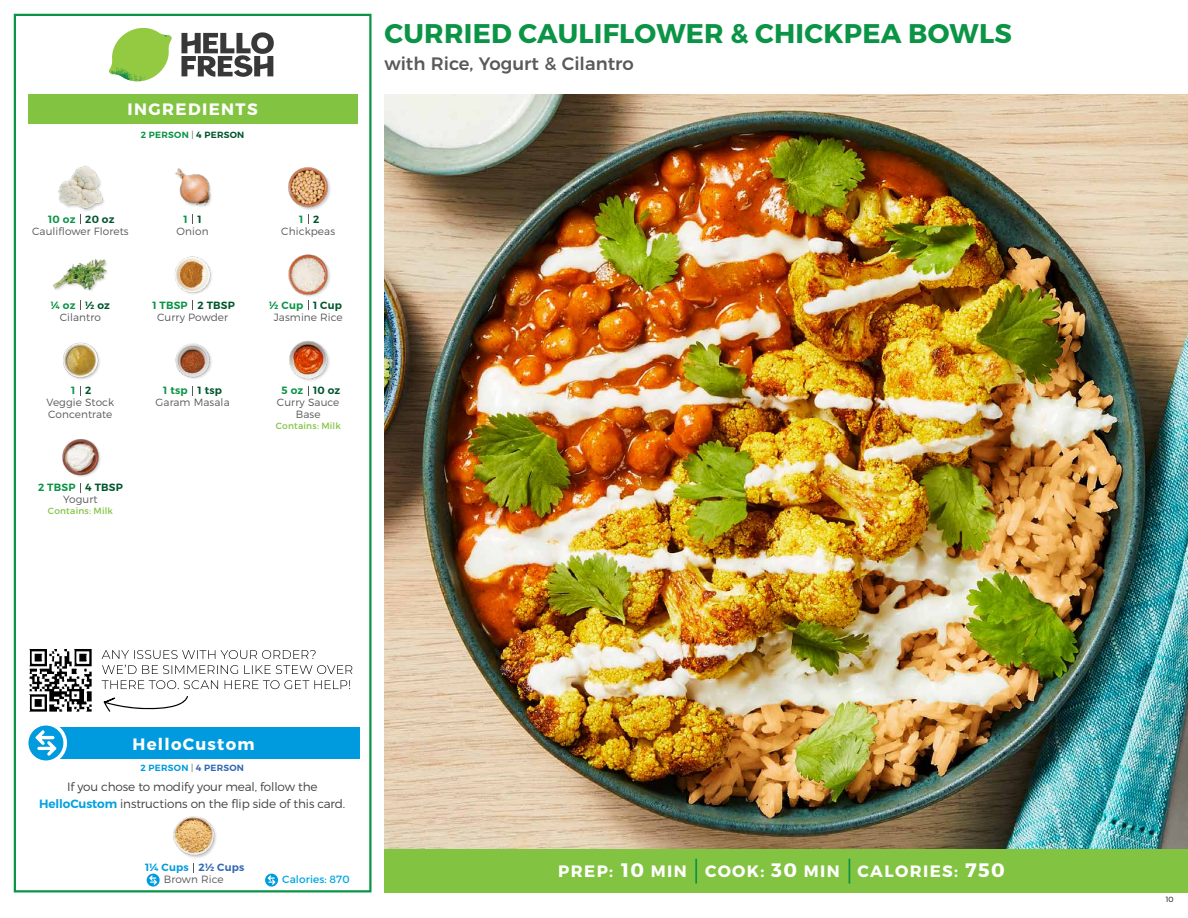
<style>
.page{position:relative;width:1188px;height:918px;background:#fff}
.page>*{position:absolute;margin:0;border:0;box-sizing:border-box;transform-origin:0 0}
.t1{font:700 27px "Montserrat";letter-spacing:.01em;color:#0b9446}
.t2{font:500 18px "Montserrat";color:#58595b}
.t3{font:700 16.5px "Montserrat";letter-spacing:.085em;color:#fff}
.t4{font:300 12px/16.5px "Montserrat";letter-spacing:-.01em;color:#414042;text-align:center}
.t5{font:300 10.5px/12px "Montserrat";letter-spacing:.01em;color:#58595b}
.t6{font:600 10.5px "Montserrat";letter-spacing:.02em;color:#00562c}
.t7{font:600 10.5px "Montserrat";letter-spacing:.02em;color:#0b9446}
.t8{font:600 10.5px "Montserrat";letter-spacing:.02em;color:#009bdf}
.t9{font:10.5px "Montserrat";letter-spacing:.01em;color:#00a8e3}
.t10{font:9px "Montserrat";letter-spacing:.02em;color:#82c341}
.t11{font:600 9px "Montserrat";letter-spacing:.03em;color:#0b9446}
.t12{font:600 9px "Montserrat";letter-spacing:.03em;color:#009bdf}
.t13{font:300 7.5px "Montserrat";color:#000}
.s1{font-weight:300;color:#58595b}
.s2{color:#00562c}
.s3{font-weight:600;color:#00a1e1}
.s4{color:#3069b3}
.s5{font-size:19.5px}
</style>
<div class="page">
<div style="left:384px;top:849px;width:804px;height:43px;background:#82c341"></div>
<svg style="left:181px;top:32px;width:93px;height:45px"></svg>
<svg style="left:114px;top:28px;width:55px;height:36px"></svg>
<img style="left:143px;top:28px;width:29px;height:24px">
<img style="left:112px;top:48px;width:54px;height:10px">
<img style="left:109px;top:52px;width:55px;height:30px">
<img style="left:142px;top:58px;width:24px;height:23px">
<div style="left:28px;top:94px;width:330px;height:30px;background:#82c341"></div>
<div style="left:14px;top:14px;width:358px;height:878px;border:2px solid #0b9446"></div>
<img style="left:384px;top:94px;width:804px;height:755px">
<img style="left:174px;top:256px;width:38px;height:38px">
<div style="left:288px;top:254px;width:44px;height:44px;background:#000;opacity:.2"></div>
<img style="left:288px;top:254px;width:44px;height:42px">
<img style="left:175px;top:168px;width:37px;height:39px">
<div style="left:288px;top:167px;width:44px;height:44px;background:#000;opacity:.2"></div>
<img style="left:288px;top:167px;width:44px;height:42px">
<img style="left:53px;top:258px;width:54px;height:33px">
<div style="left:58px;top:166px;width:48px;height:46px;background:#000;opacity:.2"></div>
<img style="left:58px;top:166px;width:48px;height:43px">
<img style="left:175px;top:343px;width:37px;height:36px">
<img style="left:289px;top:340px;width:41px;height:41px">
<img style="left:63px;top:342px;width:37px;height:38px">
<img style="left:62px;top:439px;width:39px;height:38px">
<img style="left:173px;top:816px;width:43px;height:42px">
<div style="left:33px;top:727px;width:327px;height:32px;background:#009bdf"></div>
<svg style="left:25px;top:722px;width:42px;height:42px"></svg>
<div style="left:28px;top:726px;width:35px;height:34px;background:#009bdf;border-radius:50%"></div>
<svg style="left:35px;top:730px;width:22px;height:26px"></svg>
<svg style="left:147px;top:874px;width:13px;height:13px"></svg>
<svg style="left:149px;top:875px;width:8px;height:10px"></svg>
<hr style="left:695px;top:859px;width:2px;height:25px;background:#0b9446">
<svg style="left:849px;top:859px;width:1px;height:25px"></svg>
<svg style="left:265px;top:874px;width:13px;height:13px"></svg>
<svg style="left:268px;top:875px;width:8px;height:10px"></svg>
<img style="left:29px;top:649px;width:63px;height:63px">
<svg style="left:104px;top:696px;width:84px;height:16px"></svg>
<svg style="left:102px;top:680px;width:248px;height:9px"></svg>
<svg style="left:102px;top:665px;width:250px;height:9px"></svg>
<svg style="left:102px;top:650px;width:214px;height:9px"></svg>
<h3 class="t3" style="left:128px;top:99px;width:132px">INGREDIENTS</h3>
<p class="t11" style="left:141px;top:129px;width:105px">2 PERSON <span class="s1">|</span> <span class="s2">4 PERSON</span></p>
<p class="t7" style="left:48px;top:212px;width:29px">10 oz</p>
<p class="t6" style="left:85px;top:212px;width:31px">20 oz</p>
<p class="t6" style="left:198px;top:212px;width:6px">1</p>
<p class="t6" style="left:313px;top:212px;width:8px">2</p>
<p class="t7" style="left:184px;top:212px;width:6px">1</p>
<p class="t7" style="left:299px;top:212px;width:6px">1</p>
<p class="t5" style="left:32px;top:225px;width:98px">Cauliflower Florets</p>
<p class="t5" style="left:177px;top:225px;width:34px">Onion</p>
<p class="t5" style="left:281px;top:225px;width:55px">Chickpeas</p>
<p class="t7" style="left:51px;top:299px;width:26px">¼ oz</p>
<p class="t6" style="left:85px;top:299px;width:26px">½ oz</p>
<p class="t5" style="left:60px;top:311px;width:43px">Cilantro</p>
<p class="t7" style="left:71px;top:384px;width:6px">1</p>
<p class="t6" style="left:85px;top:384px;width:8px">2</p>
<p class="t5" style="left:46px;top:396px;width:69px">Veggie Stock<br>Concentrate</p>
<p class="t7" style="left:38px;top:481px;width:39px">2 TBSP</p>
<p class="t6" style="left:85px;top:481px;width:39px">4 TBSP</p>
<p class="t5" style="left:63px;top:493px;width:36px">Yogurt</p>
<p class="t10" style="left:48px;top:506px;width:67px">Contains: Milk</p>
<p class="t7" style="left:152px;top:299px;width:37px">1 TBSP</p>
<p class="t7" style="left:269px;top:299px;width:36px">½ Cup</p>
<p class="t6" style="left:198px;top:299px;width:39px">2 TBSP</p>
<p class="t6" style="left:313px;top:299px;width:31px">1 Cup</p>
<p class="t5" style="left:157px;top:311px;width:72px">Curry Powder</p>
<p class="t5" style="left:274px;top:311px;width:70px">Jasmine Rice</p>
<p class="t6" style="left:198px;top:384px;width:26px">1 tsp</p>
<p class="t6" style="left:313px;top:384px;width:29px">10 oz</p>
<p class="t7" style="left:163px;top:384px;width:26px">1 tsp</p>
<p class="t7" style="left:282px;top:384px;width:23px">5 oz</p>
<p class="t5" style="left:156px;top:396px;width:76px">Garam Masala</p>
<p class="t5" style="left:277px;top:396px;width:64px;text-align:center">Curry Sauce<br>Base</p>
<p class="t10" style="left:276px;top:420px;width:67px">Contains: Milk</p>
<h1 class="t1" style="left:385px;top:17px;width:629px">CURRIED CAULIFLOWER &amp; CHICKPEA BOWLS</h1>
<h2 class="t2" style="left:384px;top:49px;width:251px">with Rice, Yogurt &amp; Cilantro</h2>
<h3 class="t3" style="left:133px;top:734px;width:123px">HelloCustom</h3>
<p class="t4" style="left:39px;top:778px;width:308px">If you chose to modify your meal, follow the<br><span class="s3">HelloCustom</span> instructions on the flip side of this card.</p>
<p class="t12" style="left:141px;top:763px;width:105px">2 PERSON <span class="s1">|</span> <span class="s4">4 PERSON</span></p>
<p class="t8" style="left:145px;top:861px;width:101px">1¼ Cups <span class="s4">2½ Cups</span></p>
<p class="t5" style="left:164px;top:873px;width:61px">Brown Rice</p>
<p class="t9" style="left:282px;top:873px;width:69px">Calories: 870</p>
<h3 class="t3" style="left:558px;top:861px;width:448px">PREP: <span class="s5">10</span> MIN COOK: <span class="s5">30</span> MIN CALORIES: <span class="s5">750</span></h3>
<p class="t13" style="left:1166px;top:895px;width:9px">10</p>
</div>
